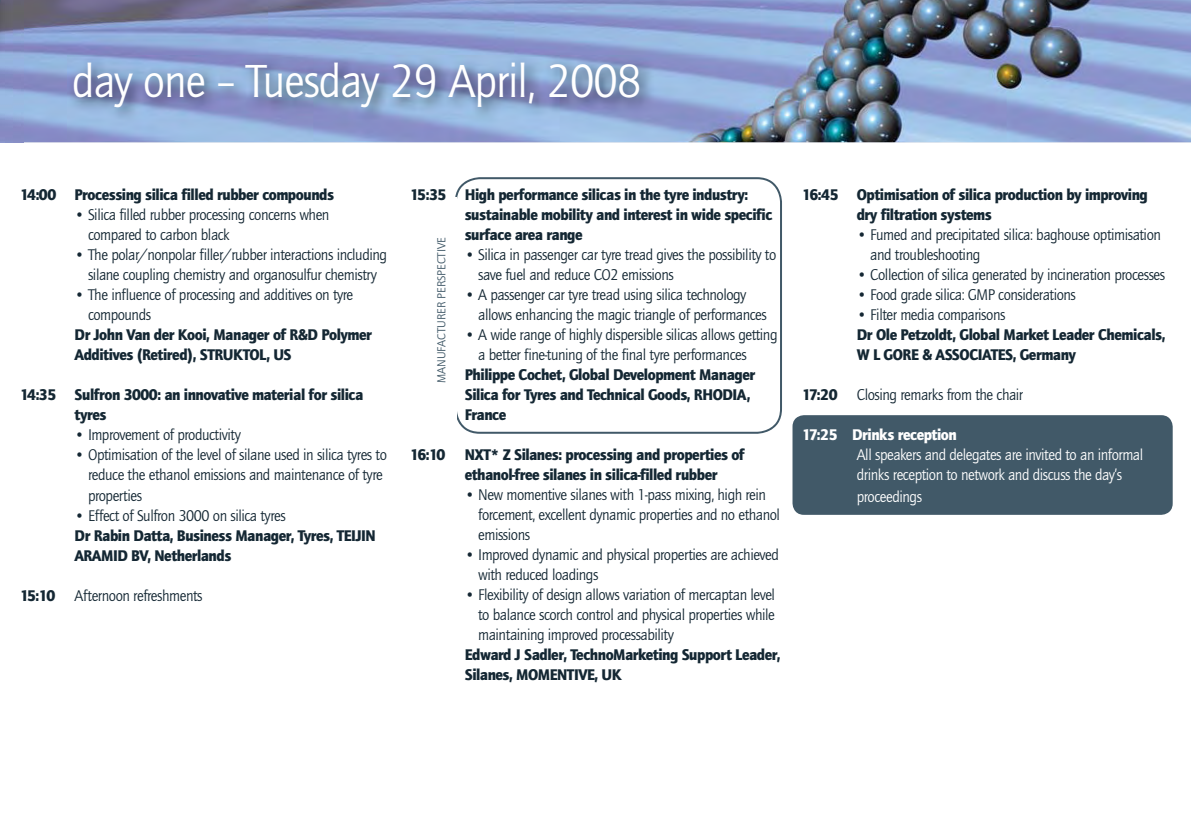
<style>
.page{position:relative;width:1191px;height:840px;background:#fff}
.page>*{position:absolute;margin:0;border:0;box-sizing:border-box;transform-origin:0 0}
.t1{font:48px "ITC Quay Sans";letter-spacing:-.02em;color:#fff;scale:.95 1}
.t2{font:16px/20px "ITC Quay Sans";letter-spacing:-.03em;color:#142733;scale:.95 1}
.t3{font:900 16px/20px "Quay Sans ITC";letter-spacing:-.03em;color:#142733;scale:.95 1}
.t4{font:16px/20px "ITC Quay Sans";letter-spacing:-.03em;color:#fff;scale:.95 1}
.t5{font:900 16px "Quay Sans ITC";letter-spacing:-.03em;color:#fff;scale:.95 1}
.t6{font:12px "Quay Sans ITCTT Book";color:#415968}
.s1{font-family:"Quay Sans ITC";font-weight:900}
</style>
<div class="page">
<img style="left:23px;top:0;width:1168px;height:142px">
<img style="left:1px;top:0;width:22px;height:143px">
<svg style="left:0;top:0;width:1px;height:143px"></svg>
<img style="left:68px;top:56px;width:737px;height:84px">
<svg style="left:455px;top:177px;width:327px;height:256px"></svg>
<div style="left:427px;top:196px;width:30px;height:227px;background:#fff"></div>
<div style="left:792px;top:415px;width:380px;height:99px;background:#415968;border-radius:12px"></div>
<h1 class="t1" style="left:72px;top:61px;width:601px">day one – Tuesday 29 April, 2008</h1>
<p class="t3" style="left:20px;top:186px;width:332px">14:00 Processing silica filled rubber compounds</p>
<p class="t2" style="left:88px;top:206px;width:256px;text-indent:-13px">• Silica filled rubber processing concerns when compared to carbon black</p>
<p class="t2" style="left:75px;top:246px;width:330px;text-align:center">• The polar/nonpolar filler/rubber interactions including silane coupling chemistry and organosulfur chemistry</p>
<p class="t2" style="left:88px;top:286px;width:281px;text-indent:-13px">• The influence of processing and additives on tyre compounds</p>
<p class="t3" style="left:75px;top:326px;width:315px">Dr John Van der Kooi, Manager of R&amp;D Polymer<br>Additives (Retired), STRUKTOL, US</p>
<p class="t3" style="left:75px;top:386px;width:305px;text-indent:-55px">14:35 Sulfron 3000: an innovative material for silica tyres</p>
<p class="t2" style="left:75px;top:426px;width:176px">• Improvement of productivity</p>
<p class="t2" style="left:88px;top:446px;width:316px;text-indent:-13px">• Optimisation of the level of silane used in silica tyres to reduce the ethanol emissions and maintenance of tyre properties</p>
<p class="t2" style="left:75px;top:506px;width:224px">• Effect of Sulfron 3000 on silica tyres</p>
<p class="t3" style="left:75px;top:526px;width:318px">Dr Rabin Datta, Business Manager, Tyres, TEIJIN<br>ARAMID BV, Netherlands</p>
<p class="t2" style="left:20px;top:586px;width:194px"><span class="s1">15:10</span> Afternoon refreshments</p>
<p class="t3" style="left:465px;top:185px;width:325px;text-indent:-55px">15:35 High performance silicas in the tyre industry: sustainable mobility and interest in wide specific surface area range</p>
<p class="t2" style="left:478px;top:245px;width:315px;text-indent:-13px">• Silica in passenger car tyre tread gives the possibility to save fuel and reduce CO2 emissions</p>
<p class="t2" style="left:478px;top:285px;width:305px;text-indent:-13px">• A passenger car tyre tread using silica technology allows enhancing the magic triangle of performances</p>
<p class="t2" style="left:478px;top:325px;width:317px;text-indent:-13px">• A wide range of highly dispersible silicas allows getting a better fine-tuning of the final tyre performances</p>
<p class="t3" style="left:465px;top:365px;width:307px">Philippe Cochet, Global Development Manager<br>Silica for Tyres and Technical Goods, RHODIA,<br>France</p>
<p class="t3" style="left:465px;top:445px;width:296px;text-indent:-55px">16:10 NXT* Z Silanes: processing and properties of ethanol-free silanes in silica-filled rubber</p>
<p class="t2" style="left:478px;top:485px;width:319px;text-indent:-13px">• New momentive silanes with 1-pass mixing, high rein forcement, excellent dynamic properties and no ethanol emissions</p>
<p class="t2" style="left:478px;top:545px;width:318px;text-indent:-13px">• Improved dynamic and physical properties are achieved with reduced loadings</p>
<p class="t2" style="left:478px;top:585px;width:314px;text-align:justify;text-indent:-13px">• Flexibility of design allows variation of mercaptan level to balance scorch control and physical properties while maintaining improved processability</p>
<p class="t3" style="left:465px;top:645px;width:334px">Edward J Sadler, TechnoMarketing Support Leader,<br>Silanes, MOMENTIVE, UK</p>
<p class="t6" style="left:434px;top:383px;width:147px;rotate:-90deg">MANUFACTURER PERSPECTIVE</p>
<p class="t3" style="left:857px;top:185px;width:308px;text-indent:-55px">16:45 Optimisation of silica production by improving dry filtration systems</p>
<p class="t2" style="left:870px;top:225px;width:307px;text-indent:-13px">• Fumed and precipitated silica: baghouse optimisation and troubleshooting</p>
<p class="t2" style="left:857px;top:265px;width:326px">• Collection of silica generated by incineration processes</p>
<p class="t2" style="left:857px;top:285px;width:232px">• Food grade silica: GMP considerations</p>
<p class="t2" style="left:857px;top:305px;width:158px">• Filter media comparisons</p>
<p class="t3" style="left:857px;top:325px;width:326px">Dr Ole Petzoldt, Global Market Leader Chemicals,<br>W L GORE &amp; ASSOCIATES, Germany</p>
<p class="t2" style="left:802px;top:385px;width:234px"><span class="s1">17:20</span> Closing remarks from the chair</p>
<p class="t5" style="left:802px;top:428px;width:164px">17:25 Drinks reception</p>
<p class="t4" style="left:857px;top:445px;width:303px">All speakers and delegates are invited to an informal drinks reception to network and discuss the day’s</p>
<p class="t4" style="left:857px;top:487px;width:70px">proceedings</p>
</div>
